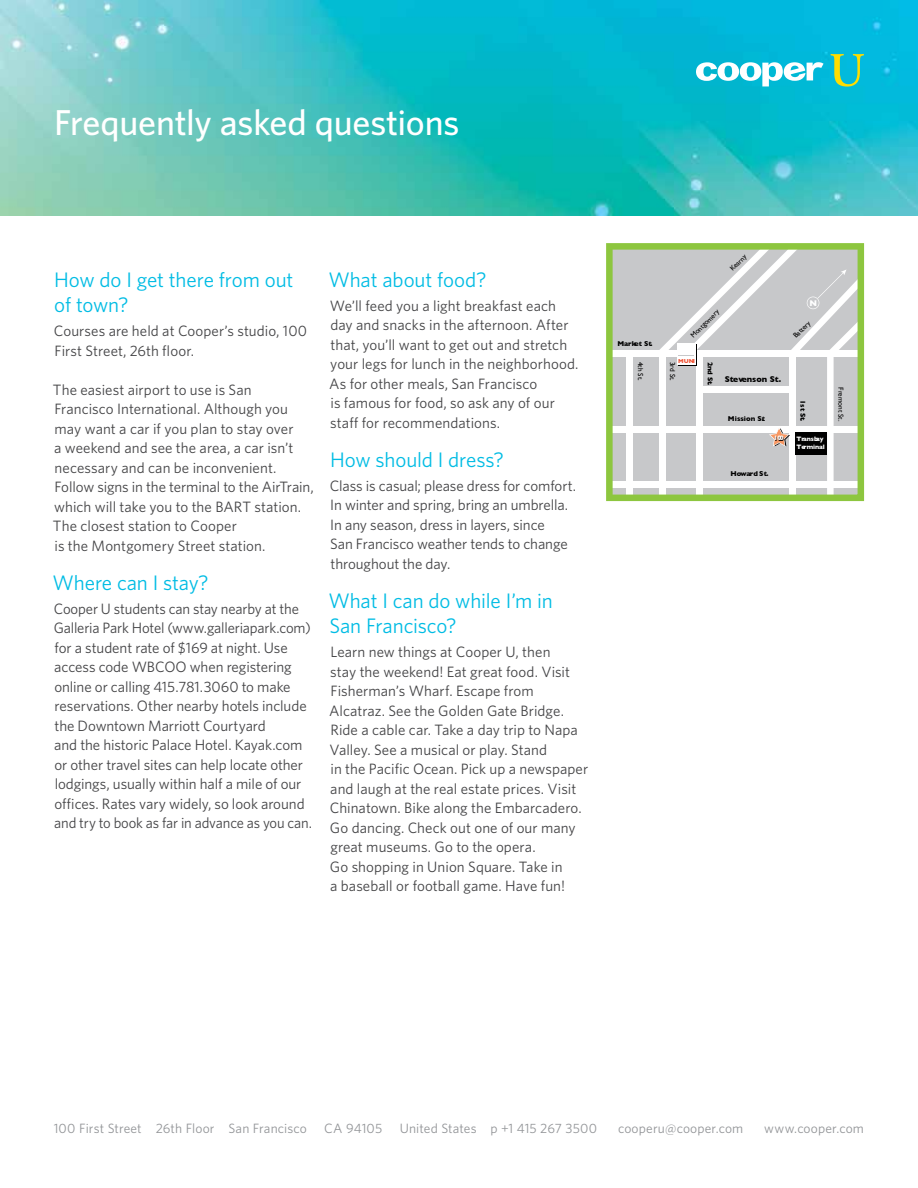
<style>
.page{position:relative;width:918px;height:1188px;background:#fff}
.page>*{position:absolute;margin:0;border:0;box-sizing:border-box;transform-origin:0 0}
.t1{font:500 36px "Whitney";letter-spacing:-.005em;color:#fff}
.t2{font:21px/25.5px "Whitney";letter-spacing:-.005em;color:#00bce4}
.t3{font:15px/19.5px "Whitney";color:#434345}
.t4{font:13.5px "Whitney";letter-spacing:.01em;color:#939598}
.t5{font:700 8.4px "Gill Sans";color:#000}
.t6{font:700 8.4px "Gill Sans";color:#fff}
.t7{font:7.2px "Gill Sans";color:#000}
.t8{font:700 7.2px "Gill Sans";color:#000}
.t9{font:700 6.45px/7.8px "Gill Sans";color:#fff}
.t10{font:700 6.45px "Gill Sans";color:#000}
.t11{font:700 5.85px "Gill Sans";color:#f05133}
</style>
<div class="page">
<img style="left:0;top:0;width:918px;height:216px">
<svg style="left:696px;top:62px;width:128px;height:24px"></svg>
<svg style="left:830px;top:54px;width:34px;height:33px"></svg>
<svg style="left:626px;top:354px;width:7px;height:150px"></svg>
<svg style="left:609px;top:243px;width:256px;height:257px"></svg>
<div style="left:796px;top:432px;width:31px;height:23px;background:#000"></div>
<h1 class="t1" style="left:54px;top:99px;width:407px">Frequently asked questions</h1>
<h2 class="t2" style="left:54px;top:266px;width:241px">How do I get there from out of town?</h2>
<p class="t3" style="left:54px;top:321px;width:255px">Courses are held at Cooper’s studio, 100<br>First Street, 26th floor.</p>
<p class="t3" style="left:53px;top:379px;width:262px">The easiest airport to use is San Francisco International. Although you may want a car if you plan to stay over<br>a weekend and see the area, a car isn’t necessary and can be inconvenient.<br>Follow signs in the terminal to the AirTrain, which will take you to the BART station.<br>The closest station to Cooper<br>is the Montgomery Street station.</p>
<h2 class="t2" style="left:52px;top:569px;width:158px">Where can I stay?</h2>
<p class="t3" style="left:54px;top:598px;width:260px">Cooper U students can stay nearby at the Galleria Park Hotel (www.galleriapark.com) for a student rate of $169 at night. Use access code WBCOO when registering online or calling 415.781.3060 to make reservations. Other nearby hotels include the Downtown Marriott Courtyard<br>and the historic Palace Hotel. Kayak.com or other travel sites can help locate other lodgings, usually within half a mile of our offices. Rates vary widely, so look around and try to book as far in advance as you can.</p>
<h2 class="t2" style="left:328px;top:266px;width:160px">What about food?</h2>
<p class="t3" style="left:329px;top:295px;width:251px">We’ll feed you a light breakfast each day and snacks in the afternoon. After that, you’ll want to get out and stretch your legs for lunch in the neighborhood.<br>As for other meals, San Francisco<br>is famous for food, so ask any of our staff for recommendations.</p>
<h2 class="t2" style="left:330px;top:446px;width:175px">How should I dress?</h2>
<p class="t3" style="left:330px;top:475px;width:248px">Class is casual; please dress for comfort.<br>In winter and spring, bring an umbrella.<br>In any season, dress in layers, since<br>San Francisco weather tends to change throughout the day.</p>
<h2 class="t2" style="left:328px;top:587px;width:226px">What I can do while I’m in<br>San Francisco?</h2>
<p class="t3" style="left:329px;top:642px;width:261px">Learn new things at Cooper U, then<br>stay the weekend! Eat great food. Visit Fisherman’s Wharf. Escape from Alcatraz. See the Golden Gate Bridge.<br>Ride a cable car. Take a day trip to Napa Valley. See a musical or play. Stand<br>in the Pacific Ocean. Pick up a newspaper and laugh at the real estate prices. Visit Chinatown. Bike along the Embarcadero.<br>Go dancing. Check out one of our many great museums. Go to the opera.<br>Go shopping in Union Square. Take in<br>a baseball or football game. Have fun!</p>
<p class="t7" style="left:728px;top:266px;width:22px;rotate:-45deg">Kearny</p>
<p class="t6" style="left:809px;top:298px;width:9px">N</p>
<p class="t8" style="left:617px;top:339px;width:37px">Market St.</p>
<p class="t7" style="left:689px;top:334px;width:39px;rotate:-45deg">Montgomery</p>
<p class="t7" style="left:791px;top:334px;width:23px;rotate:-45deg">Battery</p>
<p class="t11" style="left:678px;top:357px;width:18px">MUNI</p>
<p class="t7" style="left:645px;top:362px;width:20px;rotate:90deg">4th St.</p>
<p class="t7" style="left:677px;top:362px;width:21px;rotate:90deg">3rd St.</p>
<p class="t8" style="left:714px;top:362px;width:25px;rotate:90deg">2nd St.</p>
<p class="t5" style="left:725px;top:374px;width:58px">Stevenson St.</p>
<p class="t8" style="left:728px;top:414px;width:39px">Mission St.</p>
<p class="t10" style="left:774px;top:435px;width:11px">100</p>
<p class="t8" style="left:731px;top:469px;width:39px">Howard St.</p>
<p class="t8" style="left:807px;top:400px;width:23px;rotate:90deg">1st St.</p>
<p class="t9" style="left:797px;top:435px;width:30px">Transbay<br>Terminal</p>
<p class="t7" style="left:845px;top:387px;width:36px;rotate:90deg">Fremont St.</p>
<p class="t4" style="left:54px;top:1119px;width:255px">100 First Street 26th Floor San Francisco</p>
<p class="t4" style="left:324px;top:1119px;width:60px">CA 94105</p>
<p class="t4" style="left:400px;top:1119px;width:199px">United States p +1 415 267 3500</p>
<p class="t4" style="left:618px;top:1119px;width:127px">cooperu@cooper.com</p>
<p class="t4" style="left:764px;top:1119px;width:101px">www.cooper.com</p>
</div>
